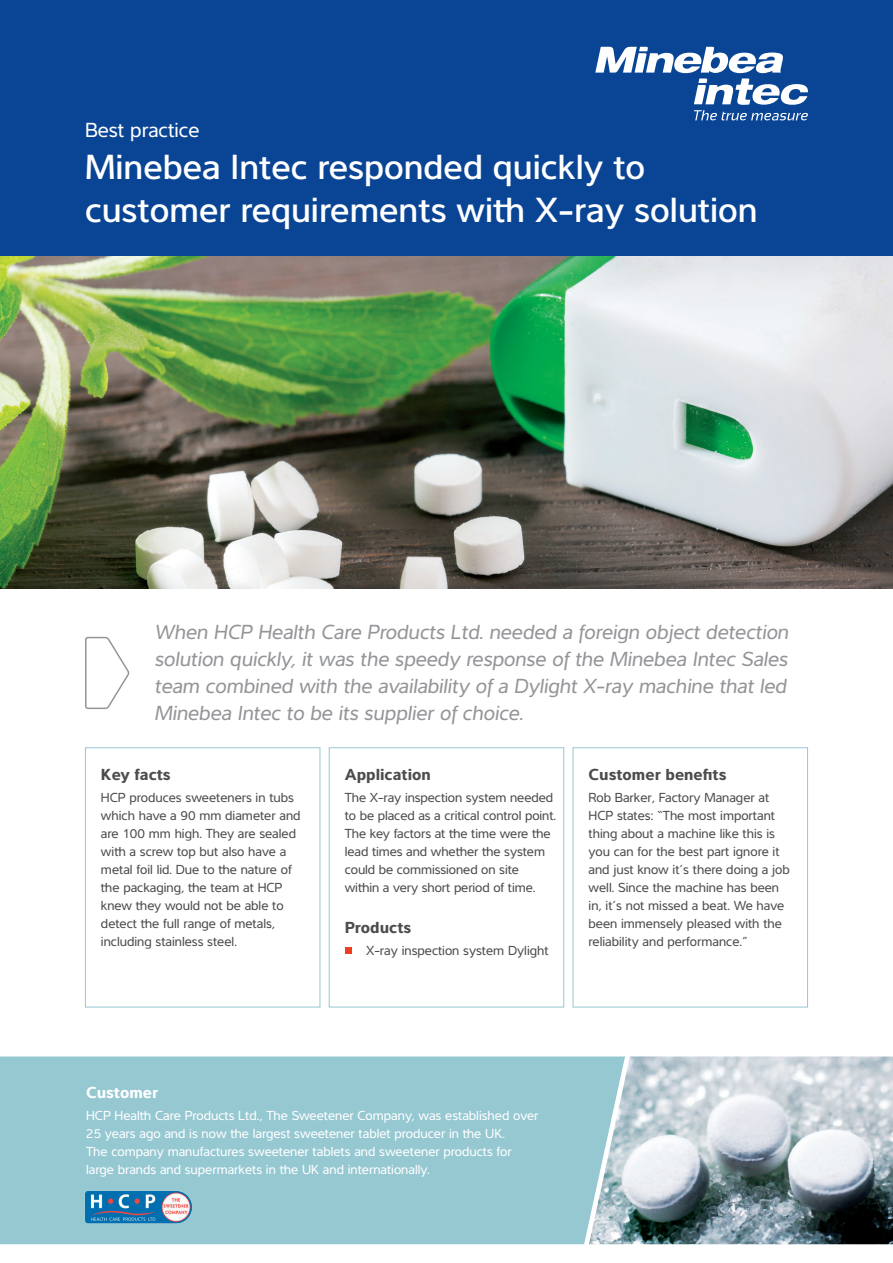
<style>
.page{position:relative;width:893px;height:1263px;background:#fff}
.page>*{position:absolute;margin:0;border:0;box-sizing:border-box;transform-origin:0 0}
.t1{font:500 36px/43.2px "Interval Pro";color:#fff}
.t2{font:italic 21px/27px "Interval Pro";color:#939598;text-align:justify}
.t3{font:21px "Interval Pro";color:#fff}
.t4{font:700 16.5px "Interval Pro";color:#4b4c4d}
.t5{font:700 16.5px "Interval Pro";color:#fff}
.t6{font:13.5px/18px "Interval Pro";color:#4b4c4d}
.t7{font:13.5px/18px "Interval Pro";color:#fff}
</style>
<div class="page">
<div style="left:0;top:1056px;width:589px;height:188px;background:#96c8d2"></div>
<svg style="left:85px;top:636px;width:45px;height:74px"></svg>
<div style="left:0;top:0;width:893px;height:261px;background:#094594"></div>
<img style="left:0;top:256px;width:893px;height:332px">
<img style="left:589px;top:1056px;width:304px;height:188px">
<svg style="left:595px;top:47px;width:213px;height:74px"></svg>
<div style="left:85px;top:747px;width:235px;height:260px;border:1px solid #96c8d2"></div>
<div style="left:329px;top:747px;width:235px;height:260px;border:1px solid #96c8d2"></div>
<div style="left:573px;top:747px;width:235px;height:260px;border:1px solid #96c8d2"></div>
<div style="left:345px;top:947px;width:7px;height:7px;background:#ef3e22"></div>
<img style="left:83px;top:1187px;width:111px;height:39px">
<h2 class="t3" style="left:85px;top:114px;width:116px">Best practice</h2>
<h1 class="t1" style="left:85px;top:141px;width:674px">Minebea Intec responded quickly to customer requirements with X-ray solution</h1>
<p class="t2" style="left:154px;top:617px;width:635px">When HCP Health Care Products Ltd. needed a foreign object detection solution quickly, it was the speedy response of the Minebea Intec Sales team combined with the availability of a Dylight X-ray machine that led Minebea Intec to be its supplier of choice.</p>
<p class="t4" style="left:101px;top:761px;width:71px">Key facts</p>
<p class="t6" style="left:101px;top:788px;width:201px">HCP produces sweeteners in tubs which have a 90 mm diameter and are 100 mm high. They are sealed with a screw top but also have a metal foil lid. Due to the nature of the packaging, the team at HCP knew they would not be able to detect the full range of metals, including stainless steel.</p>
<p class="t4" style="left:345px;top:761px;width:88px">Application</p>
<p class="t6" style="left:345px;top:788px;width:213px">The X-ray inspection system needed to be placed as a critical control point.<br>The key factors at the time were the lead times and whether the system could be commissioned on site within a very short period of time.</p>
<p class="t4" style="left:345px;top:914px;width:68px">Products</p>
<p class="t6" style="left:366px;top:941px;width:184px">X-ray inspection system Dylight</p>
<p class="t4" style="left:589px;top:761px;width:139px">Customer benefits</p>
<p class="t6" style="left:589px;top:788px;width:203px">Rob Barker, Factory Manager at<br>HCP states: “The most important thing about a machine like this is you can for the best part ignore it and just know it’s there doing a job well. Since the machine has been in, it’s not missed a beat. We have been immensely pleased with the reliability and performance.”</p>
<p class="t5" style="left:86px;top:1079px;width:74px">Customer</p>
<p class="t7" style="left:86px;top:1106px;width:454px">HCP Health Care Products Ltd., The Sweetener Company, was established over 25 years ago and is now the largest sweetener tablet producer in the UK.<br>The company manufactures sweetener tablets and sweetener products for large brands and supermarkets in the UK and internationally.</p>
</div>
